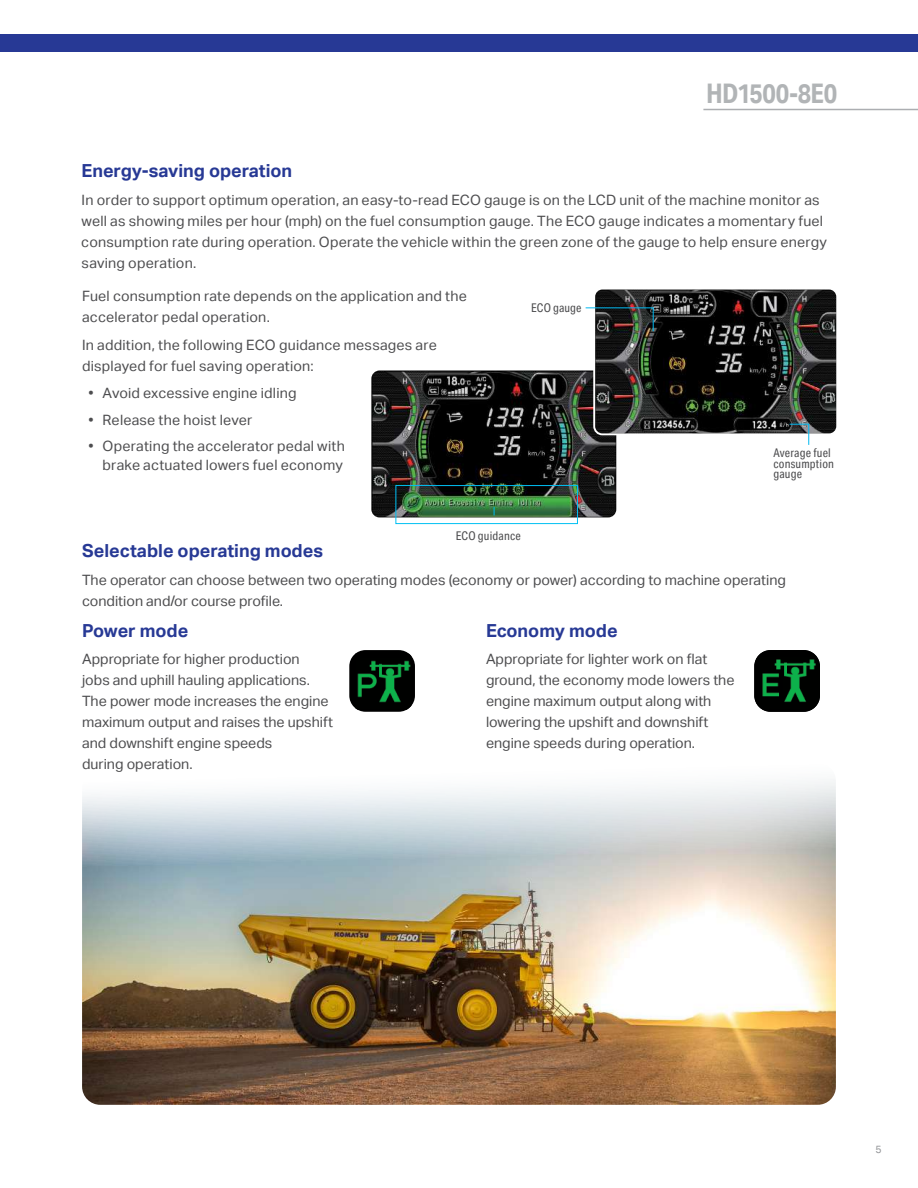
<style>
.page{position:relative;width:918px;height:1188px;background:#fff}
.page>*{position:absolute;margin:0;border:0;box-sizing:border-box;transform-origin:0 0}
.t1{font:700 27px "Aktiv Grotesk Cd";letter-spacing:-.02em;color:#b1b4b6}
.t2{font:700 18px "Aktiv Grotesk";color:#273995}
.t3{font:14.25px/21px "Aktiv Grotesk";letter-spacing:.01em;color:#4d4d4f}
.t4{font:12px/10.5px "Aktiv Grotesk Cd";letter-spacing:.015em;color:#4d4d4f}
.t5{font:10.5px "Aktiv Grotesk";color:#939598}
</style>
<div class="page">
<hr style="left:703px;top:109px;width:215px;height:1px;background:#acaeb1">
<img style="left:371px;top:371px;width:245px;height:146px">
<img style="left:594px;top:291px;width:241px;height:143px">
<div style="left:593px;top:288px;width:245px;height:147px;border:2px solid #fff;border-radius:8px"></div>
<div style="left:396px;top:485px;width:182px;height:39px;border:1px solid #00c0f3"></div>
<svg style="left:585px;top:307px;width:69px;height:25px;background:#4c5453"></svg>
<svg style="left:789px;top:424px;width:20px;height:21px"></svg>
<div style="left:349px;top:650px;width:66px;height:62px;background:#000;border-radius:16px"></div>
<img style="left:355px;top:654px;width:56px;height:56px">
<img style="left:754px;top:650px;width:66px;height:62px">
<img style="left:82px;top:780px;width:754px;height:325px">
<div style="left:0;top:34px;width:918px;height:17px;background:#273995"></div>
<h1 class="t1" style="left:706px;top:76px;width:133px">HD1500-8E0</h1>
<p class="t2" style="left:81px;top:160px;width:212px">Energy-saving operation</p>
<p class="t3" style="left:81px;top:189px;width:747px">In order to support optimum operation, an easy-to-read ECO gauge is on the LCD unit of the machine monitor as well as showing miles per hour (mph) on the fuel consumption gauge. The ECO gauge indicates a momentary fuel consumption rate during operation. Operate the vehicle within the green zone of the gauge to help ensure energy saving operation.</p>
<p class="t3" style="left:82px;top:285px;width:386px">Fuel consumption rate depends on the application and the accelerator pedal operation.</p>
<p class="t3" style="left:82px;top:334px;width:356px">In addition, the following ECO guidance messages are displayed for fuel saving operation:</p>
<p class="t3" style="left:89px;top:383px;width:210px">• Avoid excessive engine idling</p>
<p class="t3" style="left:89px;top:409px;width:165px">• Release the hoist lever</p>
<p class="t3" style="left:89px;top:436px;width:258px;line-height:19.5px;text-align:right">• Operating the accelerator pedal with brake actuated lowers fuel economy</p>
<p class="t4" style="left:531px;top:302px;width:52px">ECO gauge</p>
<p class="t4" style="left:773px;top:448px;width:62px">Average fuel consumption gauge</p>
<p class="t4" style="left:456px;top:531px;width:67px">ECO guidance</p>
<p class="t2" style="left:82px;top:540px;width:242px">Selectable operating modes</p>
<p class="t3" style="left:82px;top:569px;width:705px">The operator can choose between two operating modes (economy or power) according to machine operating condition and/or course profile.</p>
<p class="t2" style="left:82px;top:620px;width:108px">Power mode</p>
<p class="t3" style="left:82px;top:649px;width:252px">Appropriate for higher production<br>jobs and uphill hauling applications.<br>The power mode increases the engine maximum output and raises the upshift and downshift engine speeds<br>during operation.</p>
<p class="t2" style="left:486px;top:620px;width:133px">Economy mode</p>
<p class="t3" style="left:486px;top:649px;width:250px">Appropriate for lighter work on flat ground, the economy mode lowers the engine maximum output along with lowering the upshift and downshift engine speeds during operation.</p>
<p class="t5" style="left:875px;top:1143px;width:8px">5</p>
</div>
